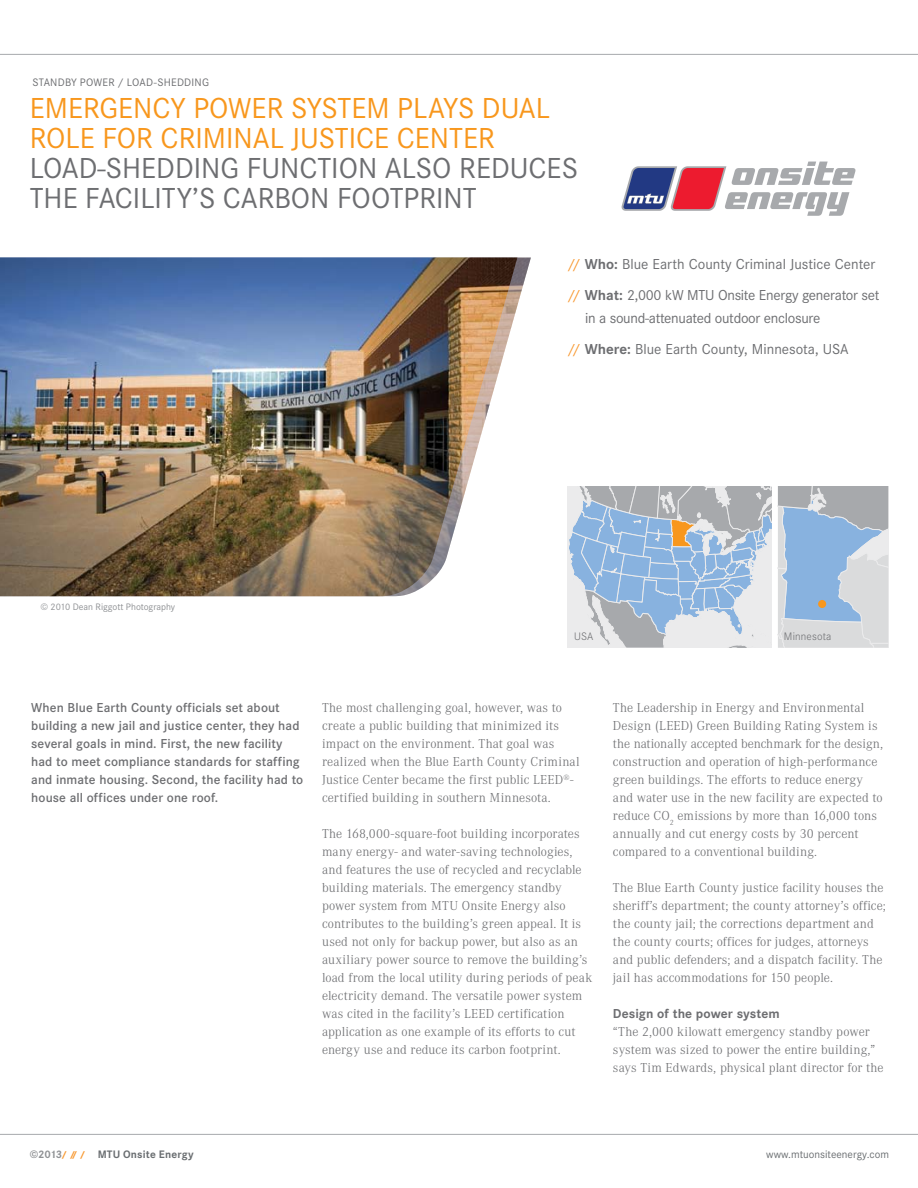
<style>
.page{position:relative;width:918px;height:1188px;background:#fff}
.page>*{position:absolute;margin:0;border:0;box-sizing:border-box;transform-origin:0 0}
.t1{font:30px "Corporate S";color:#6d6e71}
.t2{font:30px "Corporate S";color:#f8971d}
.t3{font:15px/31.5px "Corporate S";color:#6d6e71}
.t4{font:300 13.5px/18px "Corporate A";letter-spacing:.005em;color:#6d6e71}
.t5{font:600 13.5px/18px "Corporate S";letter-spacing:.005em;color:#6d6e71}
.t6{font:700 13.5px "Corporate S";letter-spacing:.005em;color:#6d6e71}
.t7{font:11.25px "Corporate S";letter-spacing:.015em;color:#6d6e71}
.t8{font:700 11.25px "Corporate S";letter-spacing:.015em;color:#6a6e71}
.t9{font:11.25px "Corporate S";color:#6a6e71}
.t10{font:300 11.25px "Corporate S";letter-spacing:.015em;color:#6d6e71}
.t11{font:9.75px "Corporate S";color:#8f9194}
.s1{color:#f8982f}
.s2{font-weight:700}
.s3{color:#8f9194}
.s4{font-weight:800;font-size:8.7px;color:#f8982f}
</style>
<div class="page">
<svg style="left:622px;top:162px;width:233px;height:54px"></svg>
<hr style="left:0;top:1134px;width:918px;height:1px;background:#a7a9ac">
<hr style="left:0;top:54px;width:918px;height:1px;background:#a7a9ac">
<svg style="left:568px;top:486px;width:204px;height:162px;background:#b4c4d5"></svg>
<svg style="left:778px;top:486px;width:110px;height:162px;background:#b1c3d5"></svg>
<img style="left:0;top:258px;width:517px;height:338px">
<div style="left:818px;top:600px;width:8px;height:8px;background:#f8971d;border-radius:50%"></div>
<p class="t7" style="left:32px;top:76px;width:178px">Standby power / load-shedding</p>
<h1 class="t2" style="left:30px;top:91px;width:199px">EMERGENCY POWE</h1>
<h1 class="t2" style="left:267px;top:91px;width:269px">R SYSTE M PLAYS DUAL</h1>
<h1 class="t2" style="left:30px;top:121px;width:33px">ROLE</h1>
<h1 class="t2" style="left:102px;top:121px;width:139px">FOR CRI MINAL</h1>
<h1 class="t2" style="left:291px;top:121px;width:140px">JUSTICE CENTE</h1>
<h1 class="t2" style="left:478px;top:121px;width:18px">R</h1>
<h1 class="t1" style="left:30px;top:151px;width:179px">LOAD-SHEDDING</h1>
<h1 class="t1" style="left:247px;top:151px;width:86px">FUNCTION</h1>
<h1 class="t1" style="left:385px;top:151px;width:195px">ALSO REDUCES</h1>
<h1 class="t1" style="left:30px;top:181px;width:17px">THE</h1>
<h1 class="t1" style="left:85px;top:181px;width:61px">FACILITY</h1>
<h1 class="t1" style="left:192px;top:181px;width:100px">’S CARBON</h1>
<h1 class="t1" style="left:337px;top:181px;width:113px">FOOTPRINT</h1>
<p class="t11" style="left:40px;top:601px;width:136px">© 2010 Dean Riggott Photography</p>
<p class="t3" style="left:567px;top:248px;width:314px"><span class="s1">//</span> <span class="s2">Who:</span> Blue Earth County Criminal Justice Center <span class="s1">//</span> <span class="s2">What:</span> 2,000 kW MTU Onsite Energy generator set</p>
<p class="t3" style="left:567px;top:302px;width:283px;text-indent:18px">in a sound-attenuated outdoor enclosure<br><span class="s1">//</span> <span class="s2">Where:</span> Blue Earth County, Minnesota, USA</p>
<p class="t10" style="left:574px;top:630px;width:21px">USA</p>
<p class="t10" style="left:784px;top:630px;width:49px">Minnesota</p>
<p class="t5" style="left:31px;top:699px;width:274px">When Blue Earth County officials set about building a new jail and justice center, they had several goals in mind. First, the new facility had to meet compliance standards for staffing and inmate housing. Second, the facility had to house all offices under one roof.</p>
<p class="t4" style="left:322px;top:699px;width:259px">The most challenging goal, however, was to create a public building that minimized its impact on the environment. That goal was realized when the Blue Earth County Criminal Justice Center became the first public LEED<sup>®</sup>- certified building in southern Minnesota.</p>
<p class="t4" style="left:322px;top:825px;width:272px">The 168,000-square-foot building incorporates many energy- and water-saving technologies, and features the use of recycled and recyclable building materials. The emergency standby power system from MTU Onsite Energy also contributes to the building’s green appeal. It is used not only for backup power, but also as an auxiliary power source to remove the building’s load from the local utility during periods of peak electricity demand. The versatile power system was cited in the facility’s LEED certification application as one example of its efforts to cut energy use and reduce its carbon footprint.</p>
<p class="t4" style="left:613px;top:699px;width:272px">The Leadership in Energy and Environmental Design (LEED) Green Building Rating System is the nationally accepted benchmark for the design, construction and operation of high-performance green buildings. The efforts to reduce energy and water use in the new facility are expected to reduce CO<sub>2</sub> emissions by more than 16,000 tons annually and cut energy costs by 30 percent compared to a conventional building.</p>
<p class="t4" style="left:613px;top:879px;width:274px">The Blue Earth County justice facility houses the sheriff’s department; the county attorney’s office; the county jail; the corrections department and the county courts; offices for judges, attorneys and public defenders; and a dispatch facility. The jail has accommodations for 150 people.</p>
<p class="t6" style="left:613px;top:1006px;width:168px">Design of the power system</p>
<p class="t4" style="left:613px;top:1023px;width:272px">“The 2,000 kilowatt emergency standby power system was sized to power the entire building,” says Tim Edwards, physical plant director for the</p>
<p class="t8" style="left:30px;top:1148px;width:165px"><span class="s3">©2013</span><span class="s4">/ // /</span> MTU Onsite Energy</p>
<p class="t9" style="left:766px;top:1148px;width:124px">www.mtuonsiteenergy.com</p>
</div>
